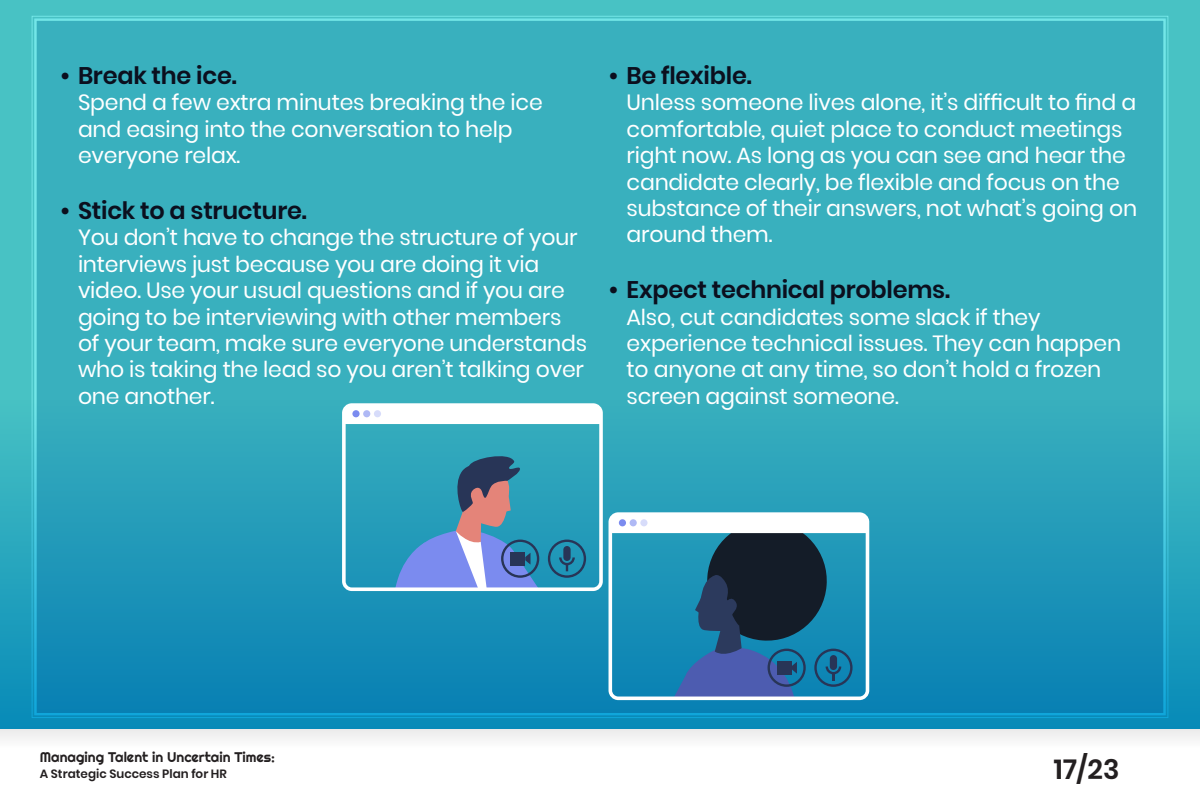
<style>
.page{position:relative;width:1200px;height:800px;background:#fff}
.page>*{position:absolute;margin:0;border:0;box-sizing:border-box;transform-origin:0 0}
.t1{font:600 27.5px "Poppins";color:#231f20}
.t2{font:600 24px "Poppins";letter-spacing:-.01em;color:#0b0f1e}
.t3{font:22px/26.4px "Poppins";letter-spacing:-.01em;color:#fff}
.t4{font:14px "Righteous";color:#231f20}
.t5{font:600 12px "Poppins";color:#231f20}
</style>
<div class="page">
<div style="left:0;top:728px;width:1200px;height:20px;background:#f3f3f3"></div>
<div style="left:0;top:0;width:1200px;height:729px;background:#48c2c4"></div>
<div style="left:31px;top:16px;width:1138px;height:384px;background:#39b0be"></div>
<svg style="left:0;top:400px;width:1200px;height:329px"></svg>
<svg style="left:342px;top:403px;width:261px;height:188px;fill:#2da5bb"></svg>
<div style="left:344px;top:405px;width:257px;height:19px;background:#fff"></div>
<div style="left:352px;top:410px;width:8px;height:7px;background:#7b8bef;border-radius:50%"></div>
<div style="left:363px;top:410px;width:7px;height:7px;background:#afb9f5;border-radius:50%"></div>
<div style="left:374px;top:410px;width:7px;height:7px;background:#d7dcfa;border-radius:50%"></div>
<svg style="left:395px;top:451px;width:144px;height:141px"></svg>
<svg style="left:548px;top:540px;width:38px;height:38px"></svg>
<svg style="left:609px;top:512px;width:260px;height:188px"></svg>
<svg style="left:610px;top:514px;width:257px;height:185px"></svg>
<p class="t2" style="left:60px;top:62px;width:178px">• Break the ice.</p>
<p class="t3" style="left:78px;top:90px;width:466px">Spend a few extra minutes breaking the ice and easing into the conversation to help everyone relax.</p>
<p class="t2" style="left:60px;top:197px;width:248px">• Stick to a structure.</p>
<p class="t3" style="left:78px;top:225px;width:511px">You don’t have to change the structure of your interviews just because you are doing it via video. Use your usual questions and if you are going to be interviewing with other members of your team, make sure everyone understands who is taking the lead so you aren’t talking over one another.</p>
<p class="t2" style="left:609px;top:62px;width:145px">• Be flexible.</p>
<p class="t3" style="left:627px;top:90px;width:512px">Unless someone lives alone, it’s difficult to find a comfortable, quiet place to conduct meetings right now. As long as you can see and hear the candidate clearly, be flexible and focus on the substance of their answers, not what’s going on around them.</p>
<p class="t2" style="left:609px;top:276px;width:343px">• Expect technical problems.</p>
<p class="t3" style="left:627px;top:304px;width:496px">Also, cut candidates some slack if they experience technical issues. They can happen to anyone at any time, so don’t hold a frozen screen against someone.</p>
<p class="t4" style="left:40px;top:748px;width:237px">Managing Talent in Uncertain Times:</p>
<p class="t5" style="left:40px;top:767px;width:189px">A Strategic Success Plan for HR</p>
<p class="t1" style="left:1054px;top:754px;width:67px">17/23</p>
</div>
